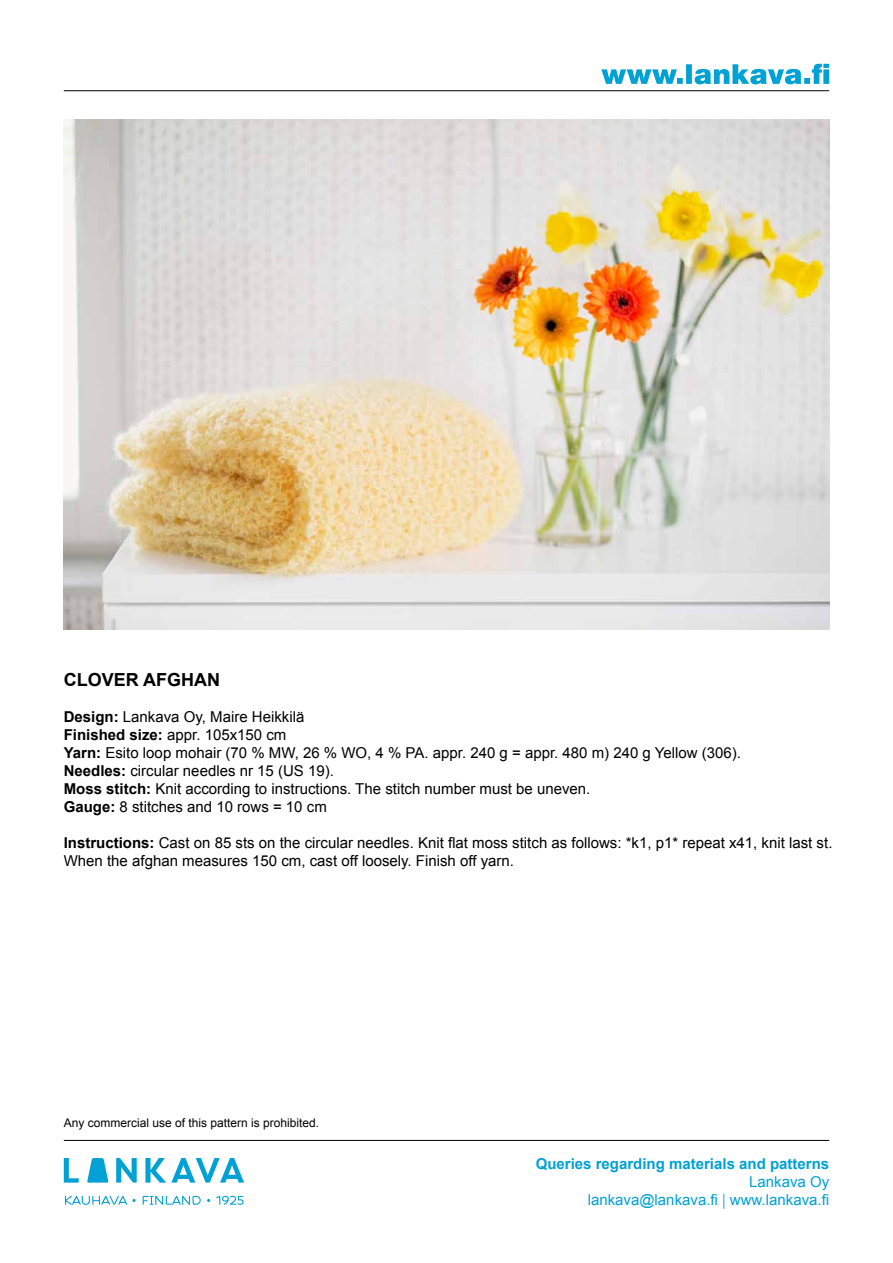
<style>
.page{position:relative;width:893px;height:1263px;background:#fff}
.page>*{position:absolute;margin:0;border:0;box-sizing:border-box;transform-origin:0 0}
.t1{font:700 18px "Arial";color:#000}
.t2{font:15px/18px "Arial";color:#000}
.t3{font:15px/18px "Arial";color:#00a1d4;text-align:right}
.t4{font:700 15px "Arial";color:#00a1d4}
.t5{font:12px "Arial";color:#000}
.s1{font-weight:700}
.s2{font-family:"Source Sans Pro"}
</style>
<div class="page">
<svg style="left:64px;top:1158px;width:15px;height:24px"></svg>
<svg style="left:87px;top:1158px;width:21px;height:24px"></svg>
<svg style="left:116px;top:1158px;width:21px;height:24px"></svg>
<svg style="left:145px;top:1158px;width:99px;height:24px"></svg>
<svg style="left:65px;top:1196px;width:71px;height:9px"></svg>
<svg style="left:143px;top:1196px;width:58px;height:9px"></svg>
<svg style="left:216px;top:1196px;width:28px;height:9px"></svg>
<hr style="left:64px;top:90px;width:765px;height:1px;background:#000">
<hr style="left:64px;top:1140px;width:765px;height:1px;background:#000">
<svg style="left:601px;top:64px;width:228px;height:20px"></svg>
<img style="left:64px;top:119px;width:765px;height:510px">
<p class="t1" style="left:64px;top:668px;width:158px">CLOVER AFGHAN</p>
<p class="t2" style="left:64px;top:708px;width:679px"><span class="s1">Design:</span> Lankava Oy, Maire Heikkilä<br><span class="s1">Finished size:</span> appr. 105x150 cm<br><span class="s1">Yarn:</span> Esito loop mohair (70 % MW, 26 % WO, 4 % PA. appr. 240 g = appr. 480 m) 240 g Yellow (306).<br><span class="s1">Needles:</span> circular needles nr 15 (US 19).<br><span class="s1">Moss stitch:</span> Knit according to instructions. The stitch number must be uneven.<br><span class="s1">Gauge:</span> 8 stitches and 10 rows = 10 cm</p>
<p class="t2" style="left:64px;top:834px;width:770px"><span class="s1">Instructions:</span> Cast on 85 sts on the circular needles. Knit flat moss stitch as follows: *k1, p1* repeat x41, knit last st.<br>When the afghan measures 150 cm, cast off loosely. Finish off yarn.</p>
<p class="t5" style="left:64px;top:1115px;width:257px">Any commercial use of this pattern is prohibited.</p>
<p class="t4" style="left:536px;top:1153px;width:295px">Queries regarding materials and patterns</p>
<p class="t3" style="left:588px;top:1173px;width:243px">Lankava Oy<br>lankava@lankava.fi <span class="s2">|</span> www.lankava.fi</p>
</div>
